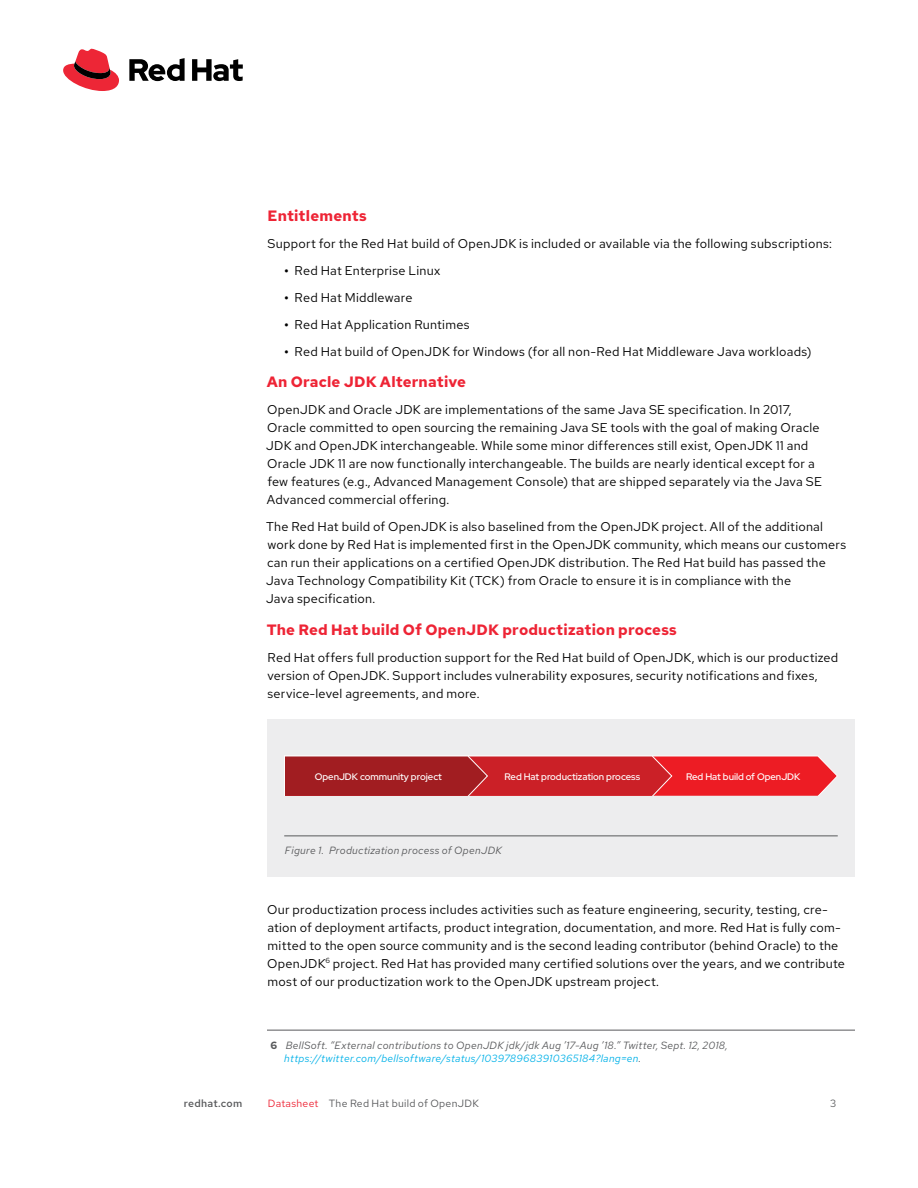
<style>
.page{position:relative;width:918px;height:1188px;background:#fff}
.page>*{position:absolute;margin:0;border:0;box-sizing:border-box;transform-origin:0 0}
.t1{font:700 15px "Red Hat Text";letter-spacing:.01em;color:#ee2435}
.t2{font:12.75px/18px "Red Hat Text";letter-spacing:.02em;color:#000}
.t3{font:italic 10.5px/13.5px "Red Hat Text";letter-spacing:.025em;color:#58595b}
.t4{font:10.5px "Red Hat Text";letter-spacing:.025em;color:#58595b}
.t5{font:500 10.5px "Red Hat Text";letter-spacing:.025em;color:#58595b}
.t6{font:500 9.45px "Red Hat Display";color:#fff}
.s1{font-weight:700}
.s2{font-weight:700;font-style:normal}
.s3{color:#00b1e8}
.s4{color:#ee2435}
</style>
<div class="page">
<hr style="left:267px;top:1030px;width:588px;height:1px;background:#58595b">
<div style="left:267px;top:719px;width:588px;height:158px;background:#ededee"></div>
<hr style="left:284px;top:836px;width:554px;height:1px;background:#58595b">
<svg style="left:284px;top:756px;width:554px;height:40px;background:#c8262c"></svg>
<svg style="left:63px;top:49px;width:56px;height:42px"></svg>
<svg style="left:129px;top:58px;width:114px;height:23px"></svg>
<p class="t1" style="left:268px;top:205px;width:101px">Entitlements</p>
<p class="t2" style="left:268px;top:234px;width:566px">Support for the Red Hat build of OpenJDK is included or available via the following subscriptions:</p>
<p class="t2" style="left:284px;top:261px;width:158px"><span class="s1">•</span> Red Hat Enterprise Linux</p>
<p class="t2" style="left:284px;top:288px;width:130px"><span class="s1">•</span> Red Hat Middleware</p>
<p class="t2" style="left:284px;top:315px;width:187px"><span class="s1">•</span> Red Hat Application Runtimes</p>
<p class="t2" style="left:284px;top:342px;width:529px"><span class="s1">•</span> Red Hat build of OpenJDK for Windows (for all non-Red Hat Middleware Java workloads)</p>
<p class="t1" style="left:267px;top:372px;width:201px">An Oracle JDK Alternative</p>
<p class="t2" style="left:266px;top:400px;width:557px">OpenJDK and Oracle JDK are implementations of the same Java SE specification. In 2017, Oracle committed to open sourcing the remaining Java SE tools with the goal of making Oracle JDK and OpenJDK interchangeable. While some minor differences still exist, OpenJDK 11 and Oracle JDK 11 are now functionally interchangeable. The builds are nearly identical except for a few features (e.g., Advanced Management Console) that are shipped separately via the Java SE Advanced commercial offering.</p>
<p class="t2" style="left:266px;top:517px;width:582px">The Red Hat build of OpenJDK is also baselined from the OpenJDK project. All of the additional work done by Red Hat is implemented first in the OpenJDK community, which means our customers can run their applications on a certified OpenJDK distribution. The Red Hat build has passed the Java Technology Compatibility Kit (TCK) from Oracle to ensure it is in compliance with the<br>Java specification.</p>
<p class="t1" style="left:267px;top:619px;width:412px">The Red Hat build Of OpenJDK productization process</p>
<p class="t2" style="left:268px;top:648px;width:572px">Red Hat offers full production support for the Red Hat build of OpenJDK, which is our productized version of OpenJDK. Support includes vulnerability exposures, security notifications and fixes, service-level agreements, and more.</p>
<p class="t6" style="left:315px;top:770px;width:129px">OpenJDK community project</p>
<p class="t6" style="left:505px;top:770px;width:137px">Red Hat productization process</p>
<p class="t6" style="left:686px;top:770px;width:116px">Red Hat build of OpenJDK</p>
<p class="t3" style="left:285px;top:844px;width:218px">Figure 1. Productization process of OpenJDK</p>
<p class="t2" style="left:267px;top:900px;width:579px">Our productization process includes activities such as feature engineering, security, testing, cre&shy;ation of deployment artifacts, product integration, documentation, and more. Red Hat is fully com&shy;mitted to the open source community and is the second leading contributor (behind Oracle) to the OpenJDK<sup>6</sup> project. Red Hat has provided many certified solutions over the years, and we contribute most of our productization work to the OpenJDK upstream project.</p>
<p class="t3" style="left:284px;top:1038px;width:445px;text-indent:-14px"><span class="s2">6</span> BellSoft. “External contributions to OpenJDK jdk/jdk Aug ’17-Aug ’18.” Twitter, Sept. 12, 2018, <span class="s3">https://twitter.com/bellsoftware/status/1039789683910365184?lang=en</span>.</p>
<p class="t5" style="left:184px;top:1096px;width:60px">redhat.com</p>
<p class="t4" style="left:268px;top:1096px;width:213px"><span class="s4">Datasheet</span> The Red Hat build of OpenJDK</p>
<p class="t4" style="left:830px;top:1096px;width:8px">3</p>
</div>
